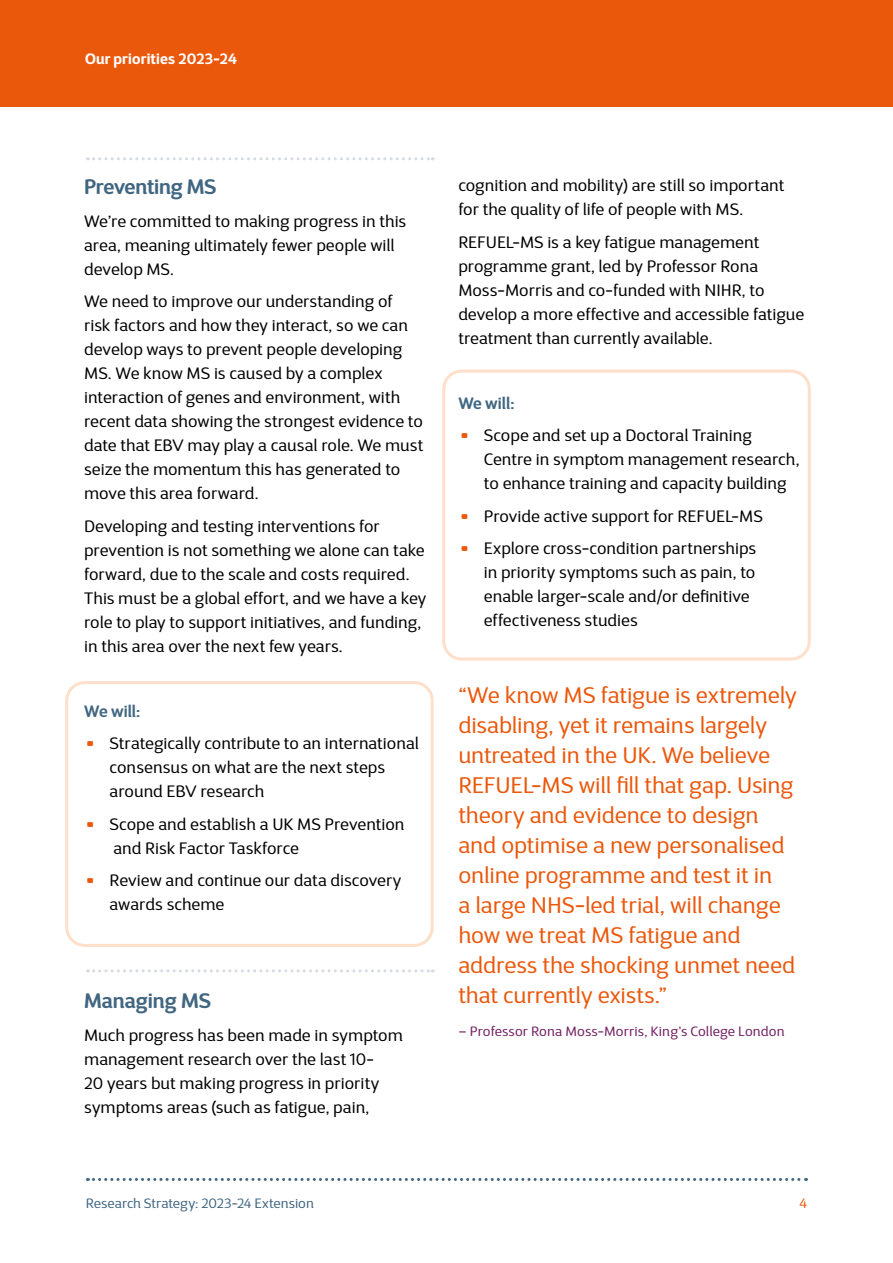
<style>
.page{position:relative;width:893px;height:1263px;background:#fff}
.page>*{position:absolute;margin:0;border:0;box-sizing:border-box;transform-origin:0 0}
.t1{font:22.5px/30px "D Sari";color:#ea580c}
.t2{font:600 21px "D Sari";letter-spacing:-.005em;color:#416681}
.t3{font:16.5px/24px "D Sari";letter-spacing:.005em;color:#000}
.t4{font:600 16.5px "D Sari";color:#416681}
.t5{font:700 15px "D Sari";letter-spacing:.01em;color:#fff}
.t6{font:13.5px "D Sari";letter-spacing:.01em;color:#721f63}
.t7{font:13.5px "D Sari";letter-spacing:.005em;color:#416681}
.t8{font:13.5px "D Sari";color:#ea580c}
.s1{font-size:37.5px;color:#ea580c}
</style>
<div class="page">
<svg style="left:87px;top:1178px;width:719px;height:3px"></svg>
<svg style="left:87px;top:969px;width:346px;height:3px"></svg>
<svg style="left:87px;top:157px;width:346px;height:3px"></svg>
<div style="left:65px;top:681px;width:369px;height:266px;border:3px solid #fddfca;border-radius:18px"></div>
<div style="left:442px;top:370px;width:369px;height:290px;border:3px solid #fddfca;border-radius:18px"></div>
<div style="left:0;top:0;width:893px;height:106px;background:#ea580c"></div>
<p class="t5" style="left:85px;top:50px;width:153px">Our priorities 2023-24</p>
<p class="t2" style="left:84px;top:174px;width:134px">Preventing MS</p>
<p class="t3" style="left:84px;top:209px;width:324px">We’re committed to making progress in this area, meaning ultimately fewer people will develop MS.</p>
<p class="t3" style="left:84px;top:289px;width:341px">We need to improve our understanding of<br>risk factors and how they interact, so we can develop ways to prevent people developing MS. We know MS is caused by a complex interaction of genes and environment, with recent data showing the strongest evidence to date that EBV may play a causal role. We must seize the momentum this has generated to move this area forward.</p>
<p class="t3" style="left:84px;top:514px;width:344px">Developing and testing interventions for prevention is not something we alone can take forward, due to the scale and costs required.<br>This must be a global effort, and we have a key role to play to support initiatives, and funding, in this area over the next few years.</p>
<p class="t4" style="left:84px;top:701px;width:58px">We will:</p>
<p class="t3" style="left:110px;top:731px;width:311px;text-indent:-25px"><span class="s1">•</span> Strategically contribute to an international consensus on what are the next steps around EBV research</p>
<p class="t3" style="left:113px;top:812px;width:293px;text-indent:-29px"><span class="s1">•</span> Scope and establish a UK MS Prevention and Risk Factor Taskforce</p>
<p class="t3" style="left:110px;top:869px;width:293px;text-indent:-25px"><span class="s1">•</span> Review and continue our data discovery awards scheme</p>
<p class="t2" style="left:84px;top:987px;width:128px">Managing MS</p>
<p class="t3" style="left:84px;top:1023px;width:320px">Much progress has been made in symptom management research over the last 10-<br>20 years but making progress in priority symptoms areas (such as fatigue, pain,</p>
<p class="t3" style="left:458px;top:173px;width:327px">cognition and mobility) are still so important for the quality of life of people with MS.</p>
<p class="t3" style="left:458px;top:230px;width:347px">REFUEL-MS is a key fatigue management programme grant, led by Professor Rona Moss-Morris and co-funded with NIHR, to develop a more effective and accessible fatigue treatment than currently available.</p>
<p class="t4" style="left:458px;top:392px;width:58px">We will:</p>
<p class="t3" style="left:484px;top:423px;width:317px;text-indent:-25px"><span class="s1">•</span> Scope and set up a Doctoral Training<br>Centre in symptom management research, to enhance training and capacity building</p>
<p class="t3" style="left:458px;top:504px;width:306px"><span class="s1">•</span> Provide active support for REFUEL-MS</p>
<p class="t3" style="left:484px;top:536px;width:274px;text-indent:-25px"><span class="s1">•</span> Explore cross-condition partnerships in priority symptoms such as pain, to enable larger-scale and/or definitive effectiveness studies</p>
<p class="t1" style="left:458px;top:680px;width:340px">“We know MS fatigue is extremely disabling, yet it remains largely untreated in the UK. We believe<br>REFUEL-MS will fill that gap. Using theory and evidence to design and optimise a new personalised online programme and test it in<br>a large NHS-led trial, will change how we treat MS fatigue and address the shocking unmet need that currently exists.”</p>
<p class="t6" style="left:458px;top:1022px;width:328px">– Professor Rona Moss-Morris, King’s College London</p>
<p class="t7" style="left:86px;top:1195px;width:229px">Research Strategy: 2023-24 Extension</p>
<p class="t8" style="left:799px;top:1195px;width:9px">4</p>
</div>
